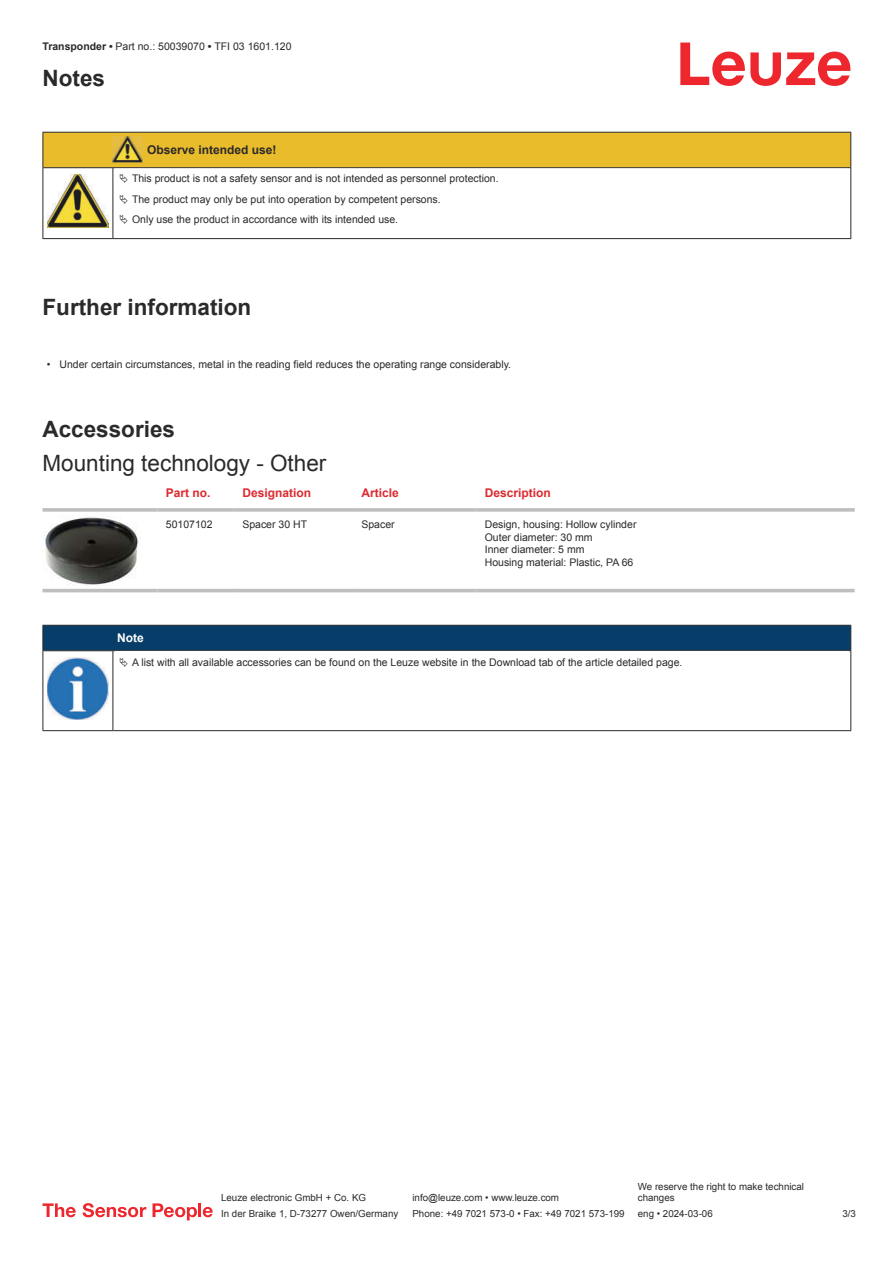
<style>
.page{position:relative;width:893px;height:1263px;background:#fff}
.page>*{position:absolute;margin:0;border:0;box-sizing:border-box;transform-origin:0 0}
.t1{font:700 22.5px "Arial";color:#2b292a}
.t2{font:22.5px "Arial";color:#2b292a}
.t3{font:700 12px "Arial";color:#db2a30}
.t4{font:700 12px "Arial";color:#2b292a}
.t5{font:700 12px "Arial";color:#fff}
.t6{font:10.5px/12.6px "Arial";color:#2b292a}
.t7{font:9.75px/11.7px "Arial";color:#2b292a}
.s1{font-weight:700}
</style>
<div class="page">
<svg style="left:680px;top:43px;width:170px;height:43px"></svg>
<svg style="left:43px;top:588px;width:812px;height:5px;fill:#efeff0"></svg>
<svg style="left:43px;top:508px;width:114px;height:4px"></svg>
<svg style="left:157px;top:508px;width:77px;height:4px"></svg>
<svg style="left:234px;top:508px;width:119px;height:4px"></svg>
<svg style="left:353px;top:508px;width:123px;height:4px"></svg>
<svg style="left:476px;top:508px;width:379px;height:4px;background:#c3c5c7"></svg>
<hr style="left:43px;top:589px;width:114px;height:3px;background:#bdbfc1">
<hr style="left:157px;top:589px;width:77px;height:3px;background:#bdbfc1">
<hr style="left:234px;top:589px;width:119px;height:3px;background:#bdbfc1">
<hr style="left:353px;top:589px;width:123px;height:3px;background:#bdbfc1">
<hr style="left:476px;top:589px;width:379px;height:3px;background:#bdbfc1">
<img style="left:43px;top:516px;width:97px;height:69px">
<div style="left:43px;top:625px;width:808px;height:26px;background:#063d69"></div>
<hr style="left:113px;top:650px;width:738px;height:1px;background:#2b292a">
<hr style="left:43px;top:651px;width:1px;height:75px;background:#2b292a">
<hr style="left:113px;top:651px;width:1px;height:75px;background:#2b292a">
<hr style="left:850px;top:651px;width:1px;height:75px;background:#2b292a">
<hr style="left:43px;top:730px;width:70px;height:1px;background:#2b292a">
<hr style="left:113px;top:730px;width:738px;height:1px;background:#2b292a">
<img style="left:47px;top:657px;width:61px;height:63px">
<svg style="left:43px;top:1203px;width:33px;height:14px"></svg>
<svg style="left:83px;top:1203px;width:63px;height:14px"></svg>
<svg style="left:153px;top:1203px;width:44px;height:17px"></svg>
<hr style="left:198px;top:1203px;width:3px;height:14px;background:#ed272d">
<svg style="left:203px;top:1207px;width:10px;height:10px"></svg>
<hr style="left:43px;top:238px;width:70px;height:1px;background:#2b292a">
<hr style="left:113px;top:238px;width:30px;height:1px;background:#2b292a">
<hr style="left:143px;top:238px;width:708px;height:1px;background:#2b292a">
<svg style="left:43px;top:132px;width:808px;height:106px"></svg>
<p class="t6" style="left:43px;top:41px;width:250px"><span class="s1">Transponder •</span> Part no.: 50039070 <span class="s1">•</span> TFI 03 1601.120</p>
<h1 class="t1" style="left:43px;top:70px;width:64px">Notes</h1>
<p class="t4" style="left:147px;top:145px;width:131px">Observe intended use!</p>
<p class="t6" style="left:132px;top:170px;width:368px;line-height:20.2px">This product is not a safety sensor and is not intended as personnel protection.<br>The product may only be put into operation by competent persons.<br>Only use the product in accordance with its intended use.</p>
<h1 class="t1" style="left:43px;top:299px;width:210px">Further information</h1>
<p class="t6" style="left:47px;top:359px;width:466px">• Under certain circumstances, metal in the reading field reduces the operating range considerably.</p>
<h1 class="t1" style="left:43px;top:421px;width:134px">Accessories</h1>
<h1 class="t2" style="left:43px;top:455px;width:285px">Mounting technology - Other</h1>
<p class="t3" style="left:166px;top:488px;width:46px">Part no.</p>
<p class="t3" style="left:242px;top:488px;width:70px">Designation</p>
<p class="t3" style="left:361px;top:488px;width:39px">Article</p>
<p class="t3" style="left:485px;top:488px;width:68px">Description</p>
<p class="t6" style="left:166px;top:519px;width:48px">50107102</p>
<p class="t6" style="left:242px;top:519px;width:66px">Spacer 30 HT</p>
<p class="t6" style="left:361px;top:519px;width:35px">Spacer</p>
<p class="t6" style="left:485px;top:519px;width:153px">Design, housing: Hollow cylinder<br>Outer diameter: 30 mm<br>Inner diameter: 5 mm<br>Housing material: Plastic, PA 66</p>
<p class="t5" style="left:117px;top:633px;width:28px">Note</p>
<p class="t6" style="left:132px;top:656px;width:552px">A list with all available accessories can be found on the Leuze website in the Download tab of the article detailed page.</p>
<p class="t7" style="left:221px;top:1193px;width:146px">Leuze electronic GmbH + Co. KG</p>
<p class="t7" style="left:412px;top:1193px;width:148px">info@leuze.com • www.leuze.com</p>
<p class="t7" style="left:638px;top:1181px;width:168px">We reserve the right to make technical changes</p>
<p class="t7" style="left:221px;top:1209px;width:179px">In der Braike 1, D-73277 Owen/Germany</p>
<p class="t7" style="left:412px;top:1209px;width:214px">Phone: +49 7021 573-0 • Fax: +49 7021 573-199</p>
<p class="t7" style="left:638px;top:1209px;width:76px">eng • 2024-03-06</p>
<p class="t7" style="left:842px;top:1209px;width:15px">3 /3</p>
</div>
